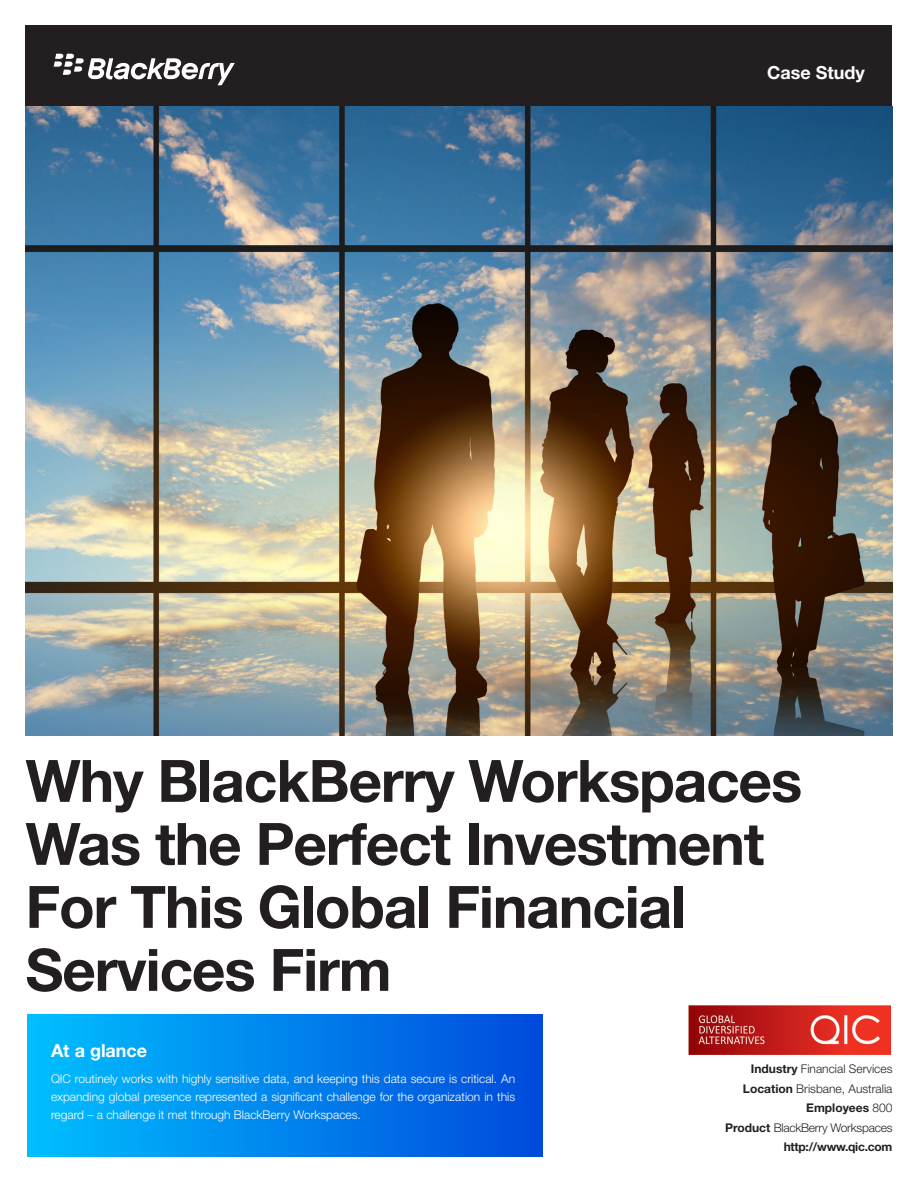
<style>
.page{position:relative;width:918px;height:1188px;background:#fff}
.page>*{position:absolute;margin:0;border:0;box-sizing:border-box;transform-origin:0 0}
.t1{font:700 58.5px/63px "Helvetica Neue LT Std";letter-spacing:-.02em;color:#231f20}
.t2{font:700 18px "Helvetica Neue LT Std";color:#fff}
.t3{font:300 12px/18px "Helvetica Neue LT Std";color:#fff;text-align:justify}
.t4{font:300 12px/19.5px "Helvetica Neue LT Std";color:#231f20;text-align:right}
.s1{font-weight:700}
</style>
<div class="page">
<div style="left:27px;top:1014px;width:516px;height:142px;background:linear-gradient(to right,#00bfff,#0049db)"></div>
<div style="left:26px;top:26px;width:866px;height:81px;background:#231f20"></div>
<img style="left:26px;top:107px;width:866px;height:629px">
<svg style="left:54px;top:54px;width:181px;height:31px"></svg>
<img style="left:688px;top:1005px;width:203px;height:49px">
<h2 class="t2" style="left:767px;top:61px;width:99px">Case Study</h2>
<h1 class="t1" style="left:26px;top:748px;width:778px">Why BlackBerry Workspaces<br>Was the Perfect Investment<br>For This Global Financial<br>Services Firm</h1>
<h2 class="t2" style="left:51px;top:1040px;width:98px">At a glance</h2>
<p class="t3" style="left:51px;top:1069px;width:466px">QIC routinely works with highly sensitive data, and keeping this data secure is critical. An expanding global presence represented a significant challenge for the organization in this regard – a challenge it met through BlackBerry Workspaces.</p>
<p class="t4" style="left:725px;top:1059px;width:169px"><span class="s1">Industry</span> Financial Services<br><span class="s1">Location</span> Brisbane, Australia<br><span class="s1">Employees</span> 800<br><span class="s1">Product</span> BlackBerry Workspaces <span class="s1">http://www.qic.com</span></p>
</div>
